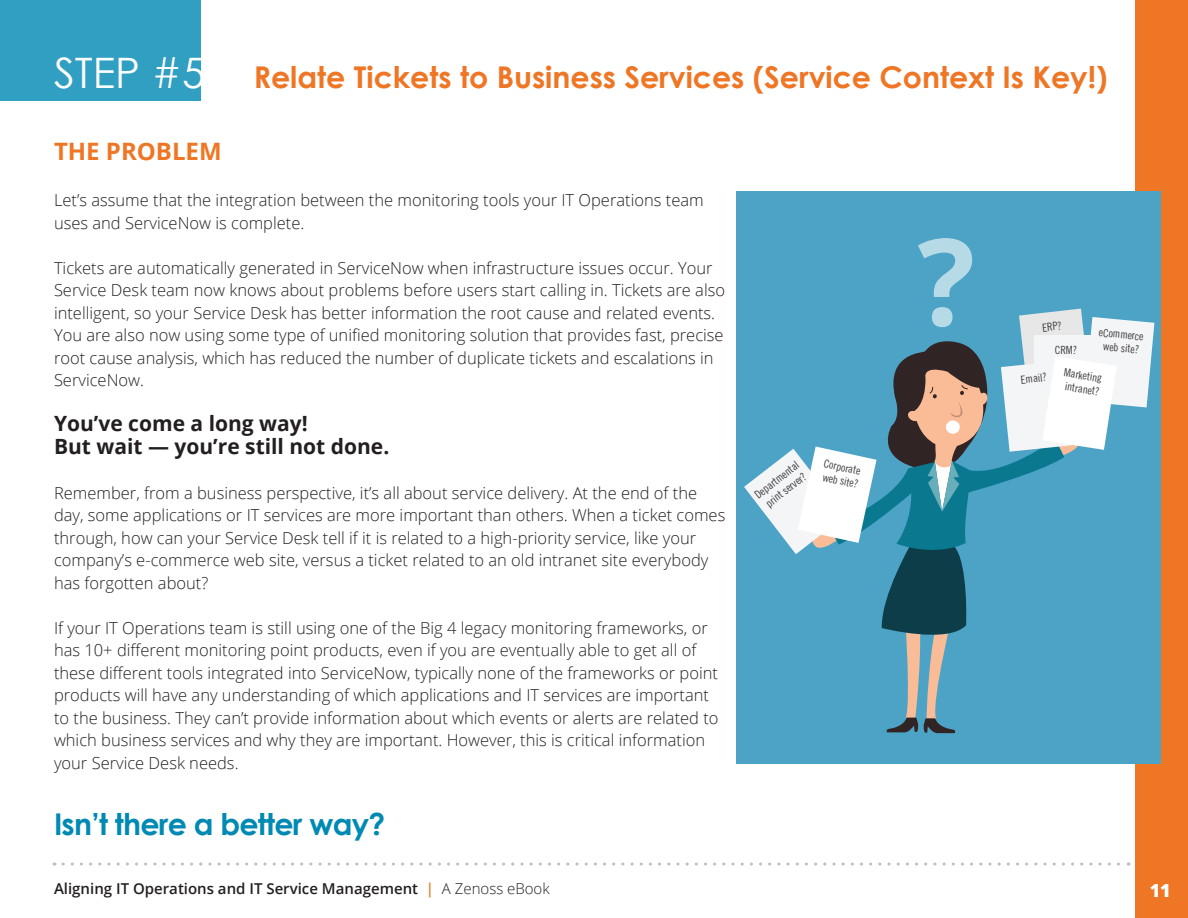
<style>
.page{position:relative;width:1188px;height:918px;background:#fff}
.page>*{position:absolute;margin:0;border:0;box-sizing:border-box;transform-origin:0 0}
.t1{font:700 30px "Century Gothic";color:#ee7625}
.t2{font:700 30px "Century Gothic";letter-spacing:-.025em;color:#008ab3}
.t3{font:700 24px "Open Sans";color:#ee7625}
.t4{font:700 21px/22.5px "Open Sans";color:#231f20}
.t5{font:800 18px "Open Sans";color:#fff}
.t6{font:300 16.5px/22.5px "Open Sans";color:#231f20}
.t7{font:600 15px "Open Sans";color:#231f20}
.t8{font:11.25px/13.5px "Trade Gothic Cond Eighteen";color:#414042}
.s1{font-weight:400;font-size:42px;color:#fff}
.s2{color:#ee7625}
.s3{font-weight:300}
</style>
<div class="page">
<div style="left:1135px;top:0;width:53px;height:918px;background:#ee7625"></div>
<svg style="left:63px;top:863px;width:1066px;height:3px"></svg>
<div style="left:0;top:0;width:200px;height:100px;background:#319fc2"></div>
<div style="left:737px;top:191px;width:424px;height:573px;background:#4ca3c5"></div>
<svg style="left:744px;top:238px;width:410px;height:495px"></svg>
<h1 class="t1" style="left:54px;top:58px;width:1055px"><span class="s1">STEP #5</span> Relate Tickets to Business Services (Service Context Is Key!)</h1>
<h2 class="t3" style="left:54px;top:134px;width:169px">THE PROBLEM</h2>
<p class="t6" style="left:54px;top:188px;width:651px">Let’s assume that the integration between the monitoring tools your IT Operations team uses and ServiceNow is complete.</p>
<p class="t6" style="left:54px;top:256px;width:673px">Tickets are automatically generated in ServiceNow when infrastructure issues occur. Your Service Desk team now knows about problems before users start calling in. Tickets are also intelligent, so your Service Desk has better information the root cause and related events.<br>You are also now using some type of unified monitoring solution that provides fast, precise root cause analysis, which has reduced the number of duplicate tickets and escalations in ServiceNow.</p>
<p class="t4" style="left:54px;top:412px;width:337px">You’ve come a long way!<br>But wait — you’re still not done.</p>
<p class="t6" style="left:54px;top:481px;width:673px">Remember, from a business perspective, it’s all about service delivery. At the end of the day, some applications or IT services are more important than others. When a ticket comes through, how can your Service Desk tell if it is related to a high-priority service, like your company’s e-commerce web site, versus a ticket related to an old intranet site everybody has forgotten about?</p>
<p class="t6" style="left:54px;top:616px;width:666px">If your IT Operations team is still using one of the Big 4 legacy monitoring frameworks, or has 10+ different monitoring point products, even if you are eventually able to get all of these different tools integrated into ServiceNow, typically none of the frameworks or point products will have any understanding of which applications and IT services are important to the business. They can’t provide information about which events or alerts are related to which business services and why they are important. However, this is critical information your Service Desk needs.</p>
<h1 class="t2" style="left:54px;top:805px;width:333px">Isn’t there a better way?</h1>
<p class="t7" style="left:54px;top:879px;width:497px">Aligning IT Operations and IT Service Management <span class="s2">|</span> <span class="s3">A Zenoss eBook</span></p>
<p class="t8" style="left:752px;top:491px;width:54px;rotate:-38deg">Departmental print server?</p>
<p class="t8" style="left:825px;top:457px;width:39px;rotate:12deg">Corporate web site?</p>
<p class="t8" style="left:1042px;top:321px;width:21px;rotate:-6deg">ERP?</p>
<p class="t8" style="left:1055px;top:343px;width:24px">CRM?</p>
<p class="t8" style="left:1100px;top:325px;width:46px;text-align:center;rotate:5deg">eCommerce web site?</p>
<p class="t8" style="left:1020px;top:373px;width:28px;rotate:-6deg">Email?</p>
<p class="t8" style="left:1065px;top:365px;width:40px;rotate:9deg">Marketing intranet?</p>
<p class="t5" style="left:1150px;top:877px;width:23px">11</p>
</div>
